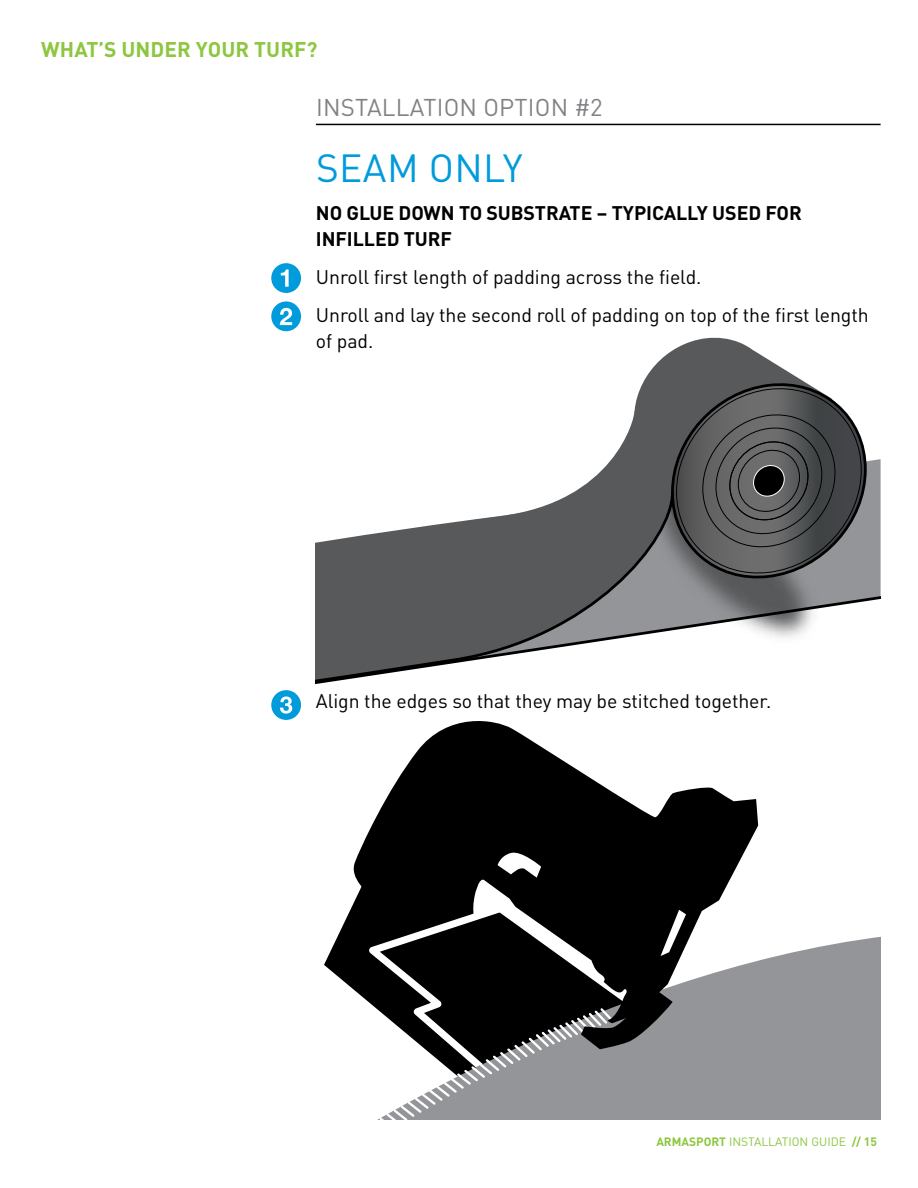
<style>
.page{position:relative;width:918px;height:1188px;background:#fff}
.page>*{position:absolute;margin:0;border:0;box-sizing:border-box;transform-origin:0 0}
.t1{font:38.85px "DIN Pro";letter-spacing:.01em;color:#009bdb}
.t2{font:24px "DIN Pro";letter-spacing:.01em;color:#808285}
.t3{font:700 21px "DIN Pro";letter-spacing:.005em;color:#8dc63f}
.t4{font:19.5px/38.2px "DIN Pro";letter-spacing:-.005em;color:#000}
.t5{font:700 19.5px/25.5px "DIN Pro";letter-spacing:-.005em;color:#000}
.t6{font:12px "DIN Pro";color:#8dc63f}
.s1{font-weight:700}
</style>
<div class="page">
<hr style="left:316px;top:124px;width:565px;height:1px;background:#000">
<svg style="left:577px;top:415px;width:57px;height:75px"></svg>
<svg style="left:634px;top:337px;width:234px;height:246px;background:#6e6f70"></svg>
<svg style="left:675px;top:583px;width:206px;height:55px"></svg>
<svg style="left:316px;top:490px;width:359px;height:194px"></svg>
<svg style="left:324px;top:936px;width:557px;height:183px;fill:#939598"></svg>
<svg style="left:349px;top:721px;width:409px;height:302px;fill:#000"></svg>
<svg style="left:498px;top:850px;width:43px;height:28px"></svg>
<svg style="left:369px;top:903px;width:317px;height:217px"></svg>
<svg style="left:271px;top:263px;width:30px;height:30px"></svg>
<svg style="left:271px;top:301px;width:30px;height:30px"></svg>
<svg style="left:271px;top:690px;width:30px;height:30px"></svg>
<p class="t3" style="left:41px;top:32px;width:278px">WHAT’S UNDER YOUR TURF?</p>
<p class="t2" style="left:316px;top:88px;width:288px">INSTALLATION OPTION #2</p>
<h1 class="t1" style="left:316px;top:137px;width:208px">SEAM ONLY</h1>
<p class="t5" style="left:316px;top:198px;width:487px">NO GLUE DOWN TO SUBSTRATE – TYPICALLY USED FOR<br>INFILLED TURF</p>
<p class="t4" style="left:316px;top:256px;width:554px">Unroll first length of padding across the field.<br>Unroll and lay the second roll of padding on top of the first length</p>
<p class="t4" style="left:316px;top:319px;width:59px">of pad.</p>
<p class="t4" style="left:316px;top:680px;width:457px">Align the edges so that they may be stitched together.</p>
<p class="t6" style="left:656px;top:1132px;width:222px"><span class="s1">ARMASPORT</span> INSTALLATION GUIDE <span class="s1">// 15</span></p>
</div>
